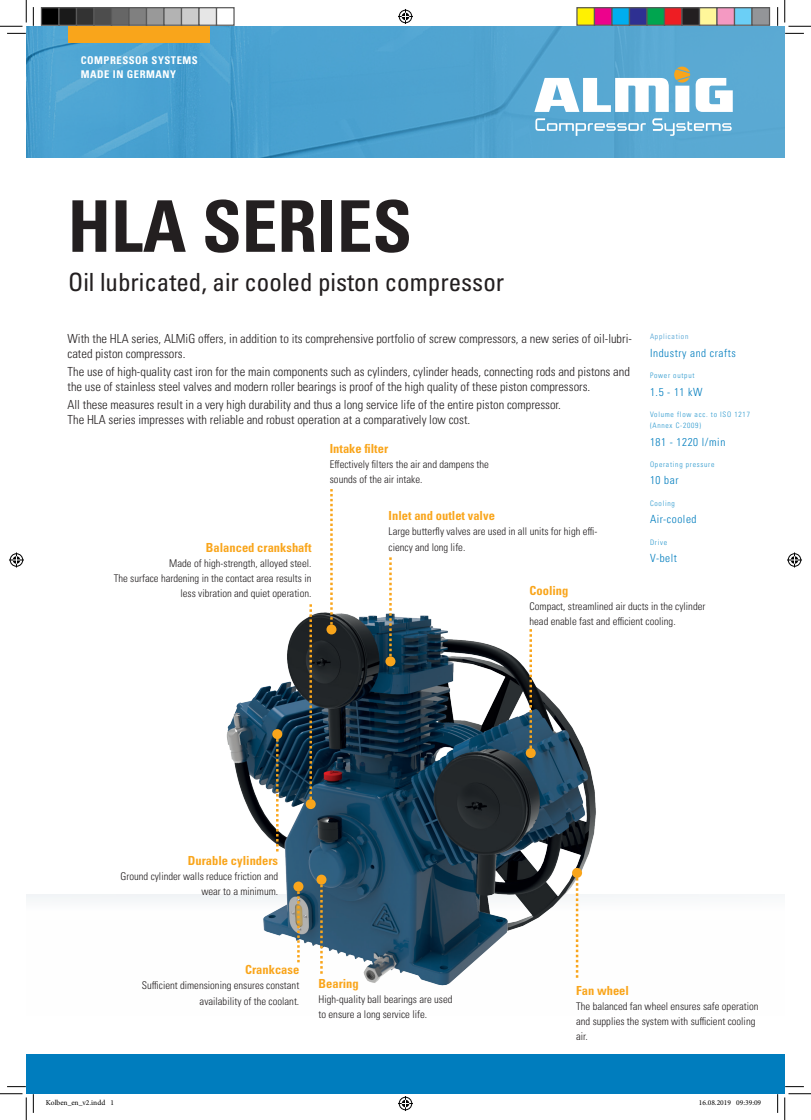
<style>
.page{position:relative;width:811px;height:1120px;background:#fff}
.page>*{position:absolute;margin:0;border:0;box-sizing:border-box;transform-origin:0 0}
.t1{font:700 condensed 71.25px "Univers LT Pro";color:#231f20}
.t2{font:condensed 25px "Univers LT Pro";color:#231f20}
.t3{font:300 condensed 12.5px/15px "Univers LT Pro";color:#231f20}
.t4{font:700 condensed 12.5px "Univers LT Pro";color:#f9a51b}
.t5{font:300 condensed 11.25px "Univers LT Pro";letter-spacing:.05em;color:#007dbe}
.t6{font:300 condensed 10.62px/15px "Univers LT Pro";color:#231f20}
.t7{font:700 condensed 10.62px/13.8px "Univers LT Pro";letter-spacing:.05em;color:#fff}
.t8{font:300 condensed 7.5px/11.2px "Univers LT Pro";letter-spacing:.1em;color:#2997cd}
.t9{font:7.5px "Minion Pro";color:#000}
.t10{font:300 condensed 7.5px "Univers LT Pro";letter-spacing:.1em;color:#449cd0}
</style>
<div class="page">
<svg style="left:26px;top:894px;width:88px;height:7px"></svg>
<img style="left:114px;top:612px;width:585px;height:374px">
<div style="left:26px;top:1054px;width:759px;height:39px;background:#007dbe"></div>
<svg style="left:26px;top:26px;width:759px;height:132px;background:#4ea3d0"></svg>
<div style="left:68px;top:26px;width:142px;height:17px;background:#f9a51b"></div>
<svg style="left:534px;top:67px;width:199px;height:45px"></svg>
<svg style="left:535px;top:118px;width:111px;height:18px;background:#78b8da"></svg>
<svg style="left:652px;top:118px;width:80px;height:18px"></svg>
<svg style="left:330px;top:489px;width:3px;height:135px"></svg>
<div style="left:326px;top:624px;width:10px;height:10px;background:#f9a51b;border-radius:50%"></div>
<svg style="left:389px;top:557px;width:3px;height:99px"></svg>
<div style="left:385px;top:656px;width:10px;height:10px;background:#f9a51b;border-radius:50%"></div>
<svg style="left:529px;top:629px;width:3px;height:118px"></svg>
<svg style="left:526px;top:747px;width:10px;height:10px"></svg>
<svg style="left:320px;top:884px;width:3px;height:89px"></svg>
<div style="left:316px;top:874px;width:10px;height:10px;background:#f9a51b;border-radius:50%"></div>
<svg style="left:576px;top:877px;width:2px;height:100px"></svg>
<div style="left:572px;top:867px;width:10px;height:10px;background:#f9a51b;border-radius:50%"></div>
<svg style="left:297px;top:891px;width:3px;height:71px"></svg>
<div style="left:293px;top:881px;width:10px;height:10px;background:#f9a51b;border-radius:50%"></div>
<svg style="left:309px;top:604px;width:3px;height:194px"></svg>
<svg style="left:306px;top:798px;width:10px;height:10px"></svg>
<svg style="left:276px;top:738px;width:2px;height:113px"></svg>
<svg style="left:272px;top:728px;width:10px;height:10px"></svg>
<svg style="left:7px;top:33px;width:19px;height:1px"></svg>
<svg style="left:785px;top:33px;width:19px;height:1px"></svg>
<svg style="left:33px;top:7px;width:1px;height:19px"></svg>
<svg style="left:33px;top:1093px;width:1px;height:19px"></svg>
<svg style="left:777px;top:7px;width:1px;height:19px"></svg>
<svg style="left:777px;top:1093px;width:1px;height:19px"></svg>
<svg style="left:0;top:0;width:27px;height:27px"></svg>
<svg style="left:0;top:1093px;width:27px;height:26px"></svg>
<svg style="left:784px;top:0;width:27px;height:27px"></svg>
<svg style="left:784px;top:1093px;width:27px;height:26px"></svg>
<svg style="left:398px;top:9px;width:15px;height:15px"></svg>
<svg style="left:398px;top:1096px;width:15px;height:14px"></svg>
<svg style="left:9px;top:552px;width:15px;height:15px"></svg>
<svg style="left:787px;top:552px;width:15px;height:15px"></svg>
<div style="left:41px;top:8px;width:18px;height:17px;background:#000"></div>
<div style="left:41px;top:7px;width:19px;height:19px;border:1px solid #595959"></div>
<div style="left:59px;top:8px;width:17px;height:17px;background:#1a1a1a"></div>
<div style="left:58px;top:7px;width:19px;height:19px;border:1px solid #595959"></div>
<div style="left:76px;top:8px;width:18px;height:17px;background:#333"></div>
<div style="left:76px;top:7px;width:19px;height:19px;border:1px solid #595959"></div>
<div style="left:94px;top:8px;width:17px;height:17px;background:#4d4d4d"></div>
<div style="left:93px;top:7px;width:19px;height:19px;border:1px solid #595959"></div>
<div style="left:111px;top:8px;width:18px;height:17px;background:#666"></div>
<div style="left:111px;top:7px;width:19px;height:19px;border:1px solid #595959"></div>
<div style="left:129px;top:8px;width:17px;height:17px;background:#808080"></div>
<div style="left:128px;top:7px;width:19px;height:19px;border:1px solid #595959"></div>
<div style="left:146px;top:8px;width:18px;height:17px;background:#999"></div>
<div style="left:146px;top:7px;width:19px;height:19px;border:1px solid #595959"></div>
<div style="left:164px;top:8px;width:17px;height:17px;background:#b3b3b3"></div>
<div style="left:163px;top:7px;width:19px;height:19px;border:1px solid #595959"></div>
<div style="left:181px;top:8px;width:18px;height:17px;background:#ccc"></div>
<div style="left:181px;top:7px;width:19px;height:19px;border:1px solid #595959"></div>
<div style="left:199px;top:8px;width:17px;height:17px;background:#e6e6e6"></div>
<div style="left:198px;top:7px;width:19px;height:19px;border:1px solid #595959"></div>
<div style="left:216px;top:7px;width:19px;height:19px;border:1px solid #595959"></div>
<div style="left:577px;top:8px;width:17px;height:17px;background:#fff101"></div>
<div style="left:576px;top:7px;width:19px;height:19px;border:1px solid #595959"></div>
<div style="left:594px;top:8px;width:18px;height:17px;background:#ed028c"></div>
<div style="left:594px;top:7px;width:18px;height:19px;border:1px solid #595959"></div>
<div style="left:612px;top:8px;width:17px;height:17px;background:#00aeef"></div>
<div style="left:611px;top:7px;width:19px;height:19px;border:1px solid #595959"></div>
<div style="left:629px;top:8px;width:18px;height:17px;background:#2e3092"></div>
<div style="left:629px;top:7px;width:18px;height:19px;border:1px solid #595959"></div>
<div style="left:647px;top:8px;width:17px;height:17px;background:#00a54f"></div>
<div style="left:646px;top:7px;width:19px;height:19px;border:1px solid #595959"></div>
<div style="left:664px;top:8px;width:18px;height:17px;background:#ee1d23"></div>
<div style="left:664px;top:7px;width:18px;height:19px;border:1px solid #595959"></div>
<div style="left:682px;top:8px;width:17px;height:17px;background:#231f20"></div>
<div style="left:681px;top:7px;width:19px;height:19px;border:1px solid #595959"></div>
<div style="left:699px;top:8px;width:18px;height:17px;background:#fff79a"></div>
<div style="left:699px;top:7px;width:18px;height:19px;border:1px solid #595959"></div>
<div style="left:717px;top:8px;width:17px;height:17px;background:#f499c2"></div>
<div style="left:716px;top:7px;width:19px;height:19px;border:1px solid #595959"></div>
<div style="left:734px;top:8px;width:18px;height:17px;background:#6bcff6"></div>
<div style="left:734px;top:7px;width:18px;height:19px;border:1px solid #595959"></div>
<div style="left:752px;top:8px;width:17px;height:17px;background:#939598"></div>
<div style="left:751px;top:7px;width:19px;height:19px;border:1px solid #595959"></div>
<p class="t7" style="left:81px;top:53px;width:119px">COMPRESSOR SYSTEMS<br>MADE IN GERMANY</p>
<h1 class="t1" style="left:68px;top:183px;width:346px">HLA SERIES</h1>
<h2 class="t2" style="left:68px;top:266px;width:437px">Oil lubricated, air cooled piston compressor</h2>
<p class="t3" style="left:68px;top:330px;width:566px">With the HLA series, ALMiG offers, in addition to its comprehensive portfolio of screw compressors, a new series of oil-lubri&shy;cated piston compressors.</p>
<p class="t3" style="left:68px;top:363px;width:564px">The use of high-quality cast iron for the main components such as cylinders, cylinder heads, connecting rods and pistons and the use of stainless steel valves and modern roller bearings is proof of the high quality of these piston compressors.</p>
<p class="t3" style="left:68px;top:396px;width:495px">All these measures result in a very high durability and thus a long service life of the entire piston compressor.<br>The HLA series impresses with reliable and robust operation at a comparatively low cost.</p>
<p class="t10" style="left:650px;top:331px;width:40px">Application</p>
<p class="t5" style="left:650px;top:345px;width:87px">Industry and crafts</p>
<p class="t8" style="left:650px;top:369px;width:46px">Power output</p>
<p class="t5" style="left:650px;top:384px;width:54px">1.5 - 11 kW</p>
<p class="t8" style="left:650px;top:408px;width:101px">Volume flow acc. to ISO 1217 (Annex C-2009)</p>
<p class="t5" style="left:650px;top:434px;width:77px">181 - 1220 l/min</p>
<p class="t8" style="left:650px;top:458px;width:66px">Operating pressure</p>
<p class="t5" style="left:650px;top:472px;width:30px">10 bar</p>
<p class="t8" style="left:650px;top:497px;width:26px">Cooling</p>
<p class="t5" style="left:650px;top:511px;width:48px">Air-cooled</p>
<p class="t8" style="left:650px;top:535px;width:19px">Drive</p>
<p class="t5" style="left:650px;top:550px;width:28px">V-belt</p>
<p class="t4" style="left:330px;top:441px;width:60px">Intake filter</p>
<p class="t6" style="left:330px;top:456px;width:161px">Effectively filters the air and dampens the sounds of the air intake.</p>
<p class="t4" style="left:389px;top:508px;width:108px">Inlet and outlet valve</p>
<p class="t6" style="left:389px;top:523px;width:210px">Large butterfly valves are used in all units for high effi&shy;ciency and long life.</p>
<p class="t4" style="left:529px;top:583px;width:40px">Cooling</p>
<p class="t6" style="left:529px;top:598px;width:177px">Compact, streamlined air ducts in the cylinder head enable fast and efficient cooling.</p>
<p class="t4" style="left:206px;top:540px;width:107px">Balanced crankshaft</p>
<p class="t6" style="left:114px;top:555px;width:199px;text-align:right">Made of high-strength, alloyed steel.<br>The surface hardening in the contact area results in less vibration and quiet operation.</p>
<p class="t4" style="left:188px;top:852px;width:92px">Durable cylinders</p>
<p class="t6" style="left:121px;top:868px;width:159px;text-align:right">Ground cylinder walls reduce friction and wear to a minimum.</p>
<p class="t4" style="left:245px;top:962px;width:56px">Crankcase</p>
<p class="t6" style="left:142px;top:977px;width:159px;text-align:right">Sufficient dimensioning ensures constant availability of the coolant.</p>
<p class="t4" style="left:318px;top:975px;width:42px">Bearing</p>
<p class="t6" style="left:318px;top:991px;width:135px">High-quality ball bearings are used to ensure a long service life.</p>
<p class="t4" style="left:576px;top:982px;width:54px">Fan wheel</p>
<p class="t6" style="left:576px;top:997px;width:184px">The balanced fan wheel ensures safe operation and supplies the system with sufficient cooling air.</p>
<p class="t9" style="left:46px;top:1097px;width:70px">Kolben_en_v2.indd 1</p>
<p class="t9" style="left:699px;top:1097px;width:64px">16.08.2019 09:39:09</p>
</div>
